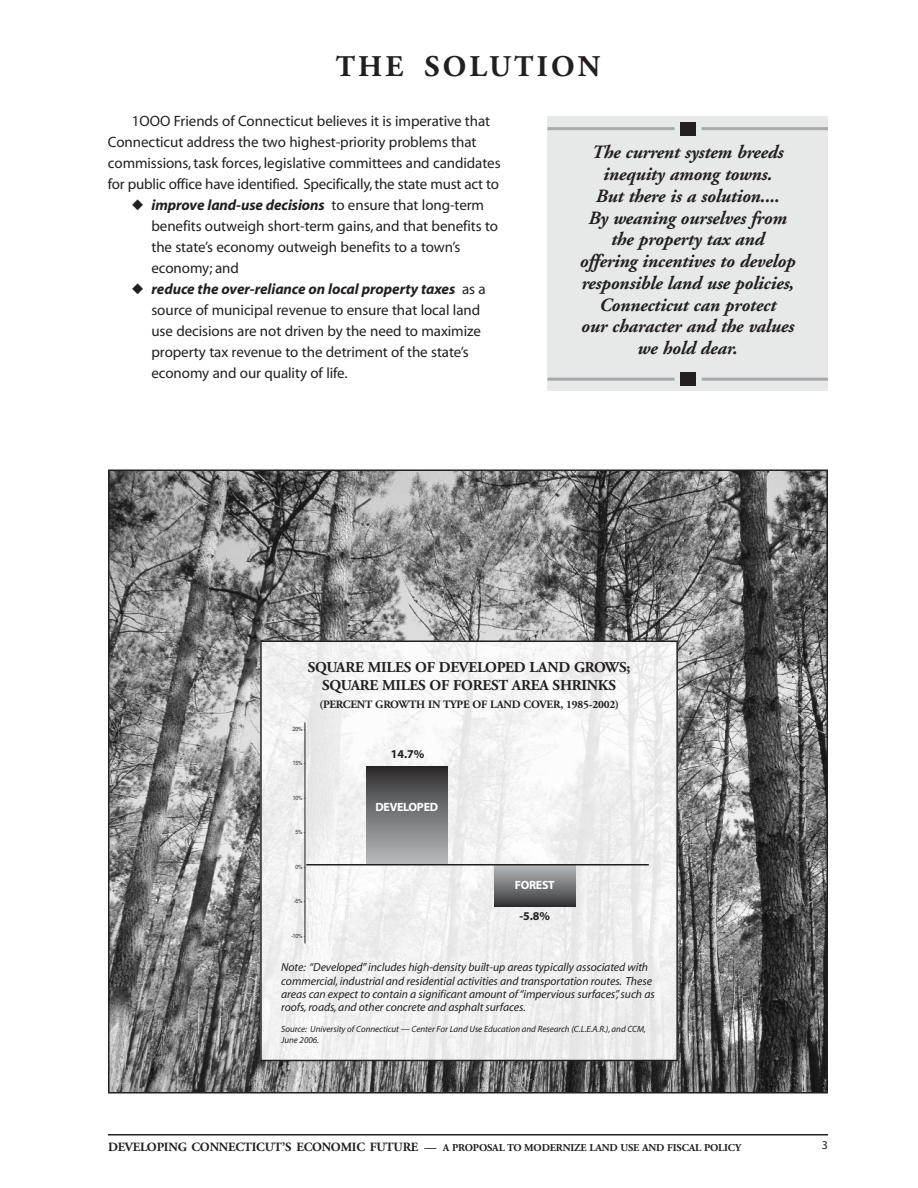
<style>
.page{position:relative;width:918px;height:1188px;background:#fff}
.page>*{position:absolute;margin:0;border:0;box-sizing:border-box;transform-origin:0 0}
.t1{font:700 30px "Adobe Garamond";letter-spacing:.105em;color:#231f20}
.t2{font:italic 700 18.75px/21.8px "Adobe Garamond";letter-spacing:-.01em;color:#231f20;text-align:center}
.t3{font:15px/21px "Myriad";letter-spacing:-.005em;color:#231f20}
.t4{font:700 15px/18px "Adobe Garamond";letter-spacing:-.015em;color:#231f20;text-align:center}
.t5{font:700 12px "Myriad";letter-spacing:-.02em;color:#fff}
.t6{font:700 12px "Myriad";color:#231f20}
.t7{font:12px "Myriad";color:#231f20}
.t8{font:italic 11.7px/13.4px "Myriad";letter-spacing:-.005em;color:#231f20}
.t9{font:700 11.25px "Adobe Garamond";letter-spacing:-.015em;color:#231f20}
.t10{font:700 10.5px "Adobe Garamond";letter-spacing:-.015em;color:#231f20}
.t11{font:italic 9px/10.5px "Myriad";letter-spacing:-.005em;color:#231f20}
.t12{font:condensed 6px "Helvetica";letter-spacing:-.02em;color:#231f20}
.s1{font-weight:700;font-style:italic}
.s2{font-size:12.6px}
.s3{font-size:12px}
</style>
<div class="page">
<hr style="left:108px;top:1134px;width:720px;height:2px;background:#231f20">
<img style="left:111px;top:473px;width:714px;height:618px">
<img style="left:263px;top:643px;width:412px;height:415px">
<div style="left:260px;top:640px;width:418px;height:421px;border:2px solid #231f20"></div>
<div style="left:548px;top:116px;width:280px;height:275px;background:#e7e8e8"></div>
<hr style="left:548px;top:378px;width:127px;height:3px;background:#a7a9ac">
<hr style="left:702px;top:378px;width:126px;height:3px;background:#a7a9ac">
<div style="left:680px;top:372px;width:16px;height:14px;background:#231f20"></div>
<hr style="left:548px;top:127px;width:127px;height:3px;background:#a7a9ac">
<hr style="left:702px;top:127px;width:126px;height:3px;background:#a7a9ac">
<div style="left:680px;top:122px;width:16px;height:13px;background:#231f20"></div>
<hr style="left:305px;top:723px;width:1px;height:220px;background:#231f20">
<div style="left:367px;top:766px;width:81px;height:99px;background:linear-gradient(to bottom,#2f2e30,#bbbec1)"></div>
<div style="left:494px;top:865px;width:81px;height:41px;background:linear-gradient(to bottom,#b7babd,#38383a)"></div>
<hr style="left:306px;top:864px;width:343px;height:2px;background:#231f20">
<h1 class="t1" style="left:336px;top:54px;width:266px">THE SOLUTION</h1>
<p class="t3" style="left:108px;top:112px;width:394px;text-indent:24px">1OOO Friends of Connecticut believes it is imperative that Connecticut address the two highest-priority problems that commissions, task forces, legislative committees and candidates for public office have identified. Specifically, the state must act to</p>
<p class="t3" style="left:151px;top:196px;width:348px;text-indent:-19px">◆ <span class="s1">improve land-use decisions</span> to ensure that long-term benefits outweigh short-term gains, and that benefits to the state’s economy outweigh benefits to a town’s economy; and</p>
<p class="t3" style="left:151px;top:280px;width:336px;text-indent:-20px">◆ <span class="s1">reduce the over-reliance on local property taxes</span> as a source of municipal revenue to ensure that local land use decisions are not driven by the need to maximize property tax revenue to the detriment of the state’s economy and our quality of life.</p>
<p class="t2" style="left:580px;top:143px;width:217px">The current system breeds inequity among towns.<br>But there is a solution....<br>By weaning ourselves from the property tax and<br>offering incentives to develop responsible land use policies,<br>Connecticut can protect<br>our character and the values we hold dear.</p>
<p class="t4" style="left:308px;top:660px;width:324px">SQUARE MILES OF DEVELOPED LAND GROWS;<br>SQUARE MILES OF FOREST AREA SHRINKS</p>
<p class="t9" style="left:319px;top:700px;width:301px">(PERCENT GROWTH IN TYPE OF LAND COVER, 1985-2002)</p>
<p class="t12" style="left:293px;top:726px;width:14px">20% -</p>
<p class="t12" style="left:293px;top:761px;width:14px">15% -</p>
<p class="t12" style="left:293px;top:795px;width:14px">10% -</p>
<p class="t12" style="left:296px;top:830px;width:11px">5% -</p>
<p class="t12" style="left:296px;top:864px;width:11px">0% -</p>
<p class="t12" style="left:294px;top:899px;width:13px">-5% -</p>
<p class="t12" style="left:291px;top:933px;width:16px">-10% -</p>
<p class="t6" style="left:391px;top:749px;width:35px">14.7%</p>
<p class="t5" style="left:375px;top:802px;width:64px">DEVELOPED</p>
<p class="t5" style="left:515px;top:880px;width:42px">FOREST</p>
<p class="t6" style="left:519px;top:911px;width:32px">-5.8%</p>
<p class="t8" style="left:281px;top:962px;width:375px">Note: “Developed” includes high-density built-up areas typically associated with commercial, industrial and residential activities and transportation routes. These areas can expect to contain a significant amount of “impervious surfaces”, such as roofs, roads, and other concrete and asphalt surfaces.</p>
<p class="t11" style="left:281px;top:1025px;width:366px">Source: University of Connecticut — Center For Land Use Education and Research (C.L.E.A.R.), and CCM,<br>June 2006.</p>
<p class="t10" style="left:108px;top:1143px;width:635px"><span class="s2">DEVELOPING CONNECTICUT’S ECONOMIC FUTURE</span> <span class="s3">—</span> A PROPOSAL TO MODERNIZE LAND USE AND FISCAL POLICY</p>
<p class="t7" style="left:822px;top:1140px;width:8px">3</p>
</div>
